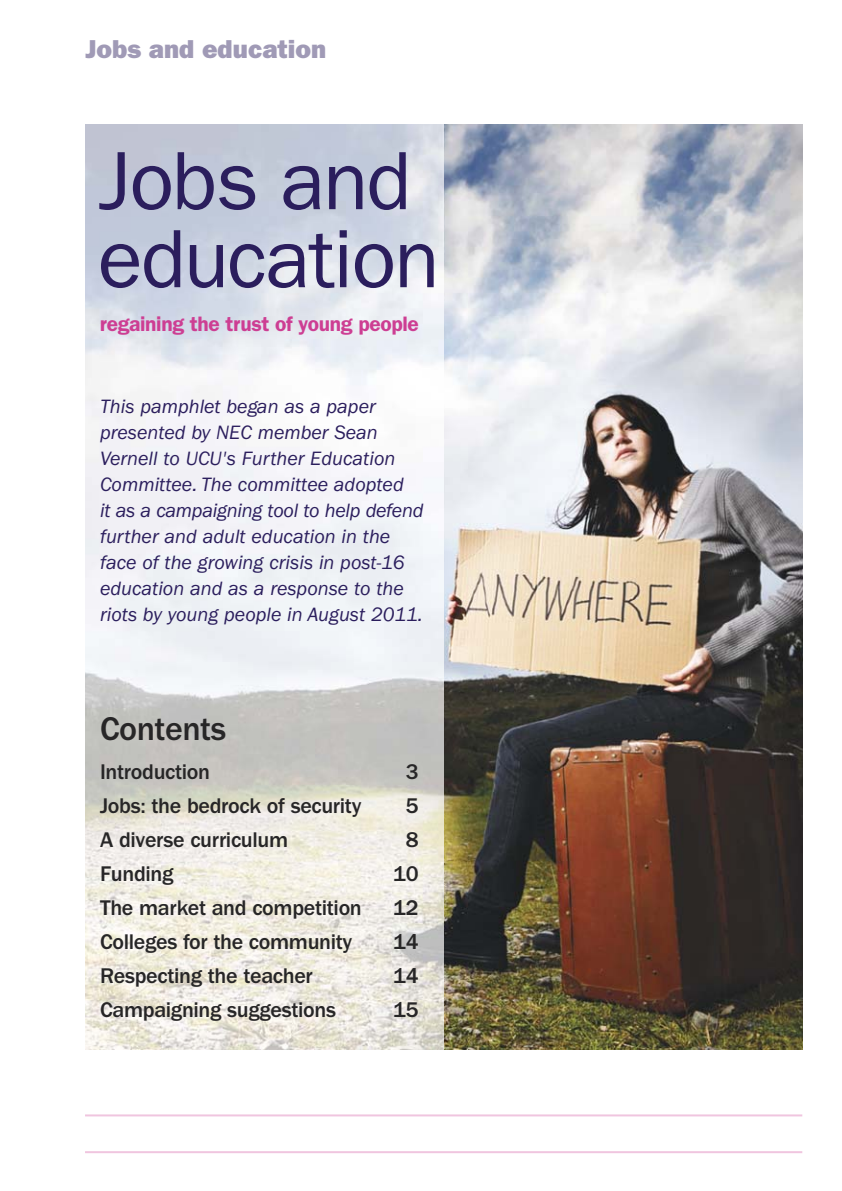
<style>
.page{position:relative;width:842px;height:1191px;background:#fff}
.page>*{position:absolute;margin:0;border:0;box-sizing:border-box;transform-origin:0 0}
.t1{font:83px/78px "Franklin Gothic";letter-spacing:-.02em;color:#2b1e5d}
.t2{font:500 34px "Franklin Gothic";letter-spacing:-.015em;color:#272627}
.t3{font:800 26px "Franklin Gothic";color:#a09ab6}
.t4{font:500 22px "Franklin Gothic";letter-spacing:-.015em;color:#272627}
.t5{font:600 21px "Franklin Gothic";letter-spacing:-.015em;color:#cd3e93}
.t6{font:italic 20px/26px "Franklin Gothic";color:#2b1e5d}
</style>
<div class="page">
<img style="left:444px;top:125px;width:358px;height:924px">
<hr style="left:85px;top:1114px;width:717px;height:2px;background:#f0c5df">
<hr style="left:85px;top:1151px;width:717px;height:2px;background:#f0c5df">
<img style="left:85px;top:125px;width:359px;height:924px">
<h3 class="t3" style="left:85px;top:40px;width:243px">Jobs and education</h3>
<h1 class="t1" style="left:98px;top:149px;width:343px">Jobs and education</h1>
<p class="t5" style="left:100px;top:316px;width:320px">regaining the trust of young people</p>
<p class="t6" style="left:100px;top:395px;width:325px">This pamphlet began as a paper presented by NEC member Sean Vernell to UCU's Further Education Committee. The committee adopted<br>it as a campaigning tool to help defend further and adult education in the face of the growing crisis in post-16 education and as a response to the riots by young people in August 2011.</p>
<h2 class="t2" style="left:100px;top:716px;width:128px">Contents</h2>
<p class="t4" style="left:100px;top:764px;width:112px">Introduction</p>
<p class="t4" style="left:406px;top:764px;width:14px">3</p>
<p class="t4" style="left:100px;top:798px;width:263px">Jobs: the bedrock of security</p>
<p class="t4" style="left:406px;top:798px;width:14px">5</p>
<p class="t4" style="left:100px;top:832px;width:190px">A diverse curriculum</p>
<p class="t4" style="left:406px;top:832px;width:14px">8</p>
<p class="t4" style="left:100px;top:866px;width:75px">Funding</p>
<p class="t4" style="left:393px;top:866px;width:27px">10</p>
<p class="t4" style="left:100px;top:900px;width:263px">The market and competition</p>
<p class="t4" style="left:393px;top:900px;width:27px">12</p>
<p class="t4" style="left:100px;top:934px;width:254px">Colleges for the community</p>
<p class="t4" style="left:393px;top:934px;width:27px">14</p>
<p class="t4" style="left:100px;top:968px;width:214px">Respecting the teacher</p>
<p class="t4" style="left:393px;top:968px;width:27px">14</p>
<p class="t4" style="left:100px;top:1002px;width:237px">Campaigning suggestions</p>
<p class="t4" style="left:393px;top:1002px;width:27px">15</p>
</div>
